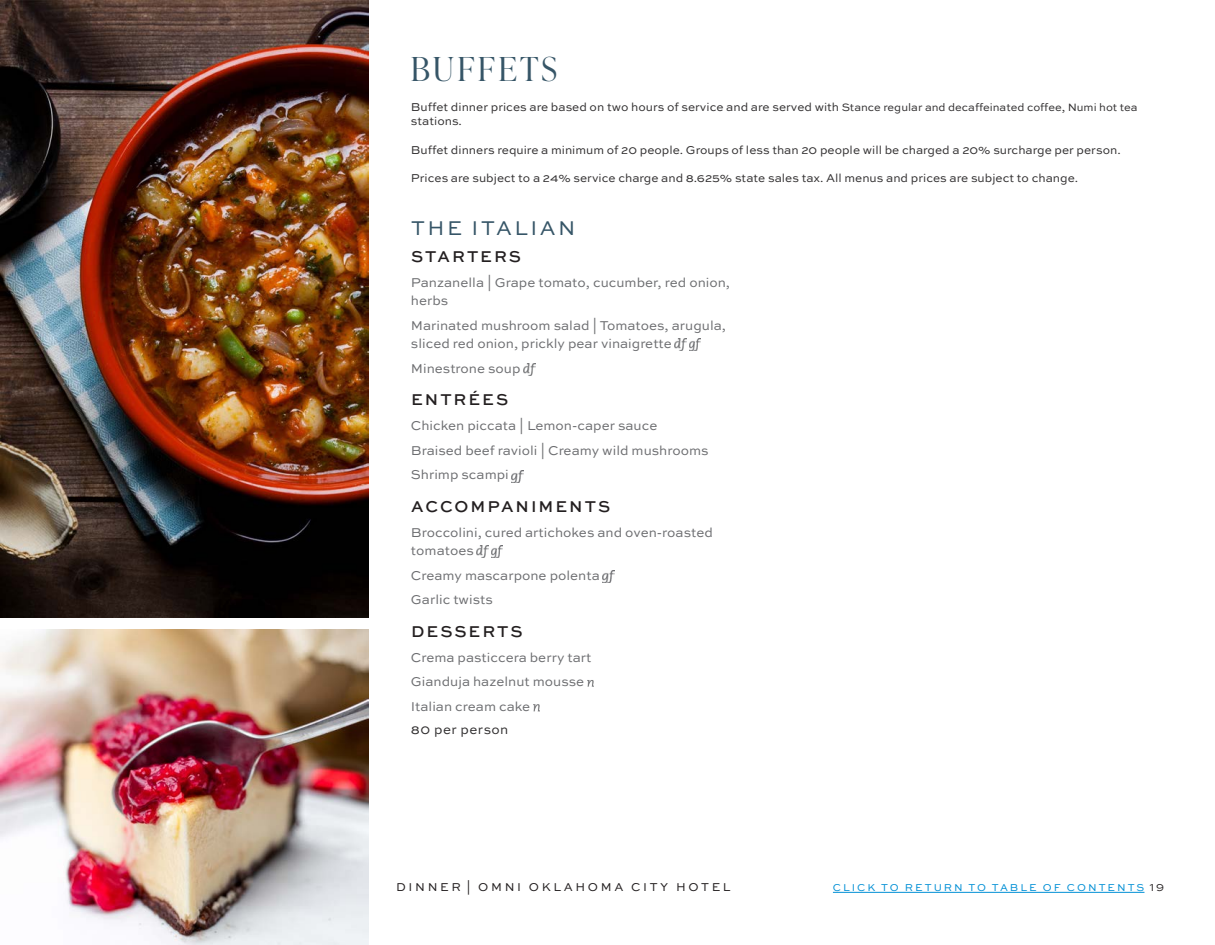
<style>
.page{position:relative;width:1215px;height:945px;background:#fff}
.page>*{position:absolute;margin:0;border:0;box-sizing:border-box;transform-origin:0 0}
.SECTION{font:300 33px "Ivy Presto Display";letter-spacing:.1em;color:#365567}
.SUB_SECTION{font:21px "Sweet Sans Pro";letter-spacing:.12em;color:#365567}
.ITEM{font:500 16.5px "Sweet Sans Pro";letter-spacing:.12em;color:#231f20}
.DESCRIPTION{font:13.5px/18px "Sweet Sans Pro";color:#6c6d70}
.DESCRIPTION-2{font:13.5px/18px "Sweet Sans Pro";letter-spacing:-.02em;color:#6c6d70}
.PRICE{font:13.5px "Sweet Sans Pro";color:#312f30}
.SECTION_NOTE{font:12px/14.2px "Sweet Sans Pro";color:#312f30}
.FOOTER_HOTEL{font:12px "Sweet Sans Pro";letter-spacing:.22em;color:#231f20}
.FOOTER_SECTION{font:12px "Sweet Sans Pro";letter-spacing:.22em;color:#231f20}
.RETURN_TOC___PAGES{font:10.5px "Sweet Sans Pro";letter-spacing:.19em;color:#008fd5}
.RETURN_TOC___PAGES-2{font:10.5px "Sweet Sans Pro";color:#231f20}
.s1{font-size:11.25px}
</style>
<div class="page">
<hr style="left:833px;top:892px;width:311px;height:1px;background:#008fd5">
<img style="left:0;top:630px;width:369px;height:315px">
<img style="left:0;top:0;width:369px;height:618px">
<svg style="left:675px;top:338px;width:26px;height:13px"></svg>
<svg style="left:524px;top:363px;width:11px;height:13px"></svg>
<svg style="left:512px;top:470px;width:11px;height:12px"></svg>
<svg style="left:477px;top:545px;width:26px;height:13px"></svg>
<svg style="left:603px;top:570px;width:11px;height:13px"></svg>
<svg style="left:587px;top:680px;width:6px;height:7px"></svg>
<svg style="left:533px;top:704px;width:6px;height:8px"></svg>
<p class="SECTION" style="left:411px;top:45px;width:148px">BUFFETS</p>
<p class="SECTION_NOTE" style="left:411px;top:100px;width:728px">Buffet dinner prices are based on two hours of service and are served with <span class="s1">Stance regular and decaffeinated coffee, Numi hot tea </span>stations.</p>
<p class="SECTION_NOTE" style="left:411px;top:142px;width:711px">Buffet dinners require a minimum of 20 people. Groups of less than 20 people will be charged a 20% surcharge per person.</p>
<p class="SECTION_NOTE" style="left:411px;top:171px;width:669px">Prices are subject to a 24% service charge and 8.625% state sales tax. All menus and prices are subject to change.</p>
<p class="SUB_SECTION" style="left:411px;top:213px;width:166px">THE ITALIAN</p>
<p class="ITEM" style="left:411px;top:245px;width:111px">STARTERS</p>
<p class="DESCRIPTION" style="left:411px;top:273px;width:321px">Panzanella | Grape tomato, cucumber, red onion, herbs</p>
<p class="DESCRIPTION" style="left:411px;top:316px;width:317px">Marinated mushroom salad | Tomatoes, arugula, sliced red onion, prickly pear vinaigrette</p>
<p class="DESCRIPTION" style="left:411px;top:359px;width:111px">Minestrone soup</p>
<p class="ITEM" style="left:411px;top:388px;width:99px">ENTRÉES</p>
<p class="DESCRIPTION" style="left:411px;top:416px;width:248px">Chicken piccata | Lemon-caper sauce</p>
<p class="DESCRIPTION" style="left:411px;top:441px;width:299px">Braised beef ravioli | Creamy wild mushrooms</p>
<p class="DESCRIPTION" style="left:411px;top:465px;width:99px">Shrimp scampi</p>
<p class="ITEM" style="left:411px;top:494px;width:201px">ACCOMPANIMENTS</p>
<p class="DESCRIPTION-2" style="left:411px;top:523px;width:303px">Broccolini, cured artichokes and oven-roasted tomatoes</p>
<p class="DESCRIPTION" style="left:411px;top:566px;width:190px">Creamy mascarpone polenta</p>
<p class="DESCRIPTION" style="left:411px;top:590px;width:83px">Garlic twists</p>
<p class="ITEM" style="left:411px;top:619px;width:113px">DESSERTS</p>
<p class="DESCRIPTION" style="left:411px;top:648px;width:182px">Crema pasticcera berry tart</p>
<p class="DESCRIPTION" style="left:411px;top:672px;width:175px">Gianduja hazelnut mousse</p>
<p class="DESCRIPTION" style="left:411px;top:697px;width:121px">Italian cream cake</p>
<p class="PRICE" style="left:411px;top:720px;width:99px">80 per person</p>
<p class="FOOTER_SECTION" style="left:396px;top:879px;width:66px">DINNER</p>
<p class="FOOTER_HOTEL" style="left:466px;top:879px;width:266px">| OMNI OKLAHOMA CITY HOTEL</p>
<p class="RETURN_TOC___PAGES" style="left:833px;top:880px;width:313px">CLICK TO RETURN TO TABLE OF CONTENTS</p>
<p class="RETURN_TOC___PAGES-2" style="left:1150px;top:880px;width:16px">19</p>
</div>
